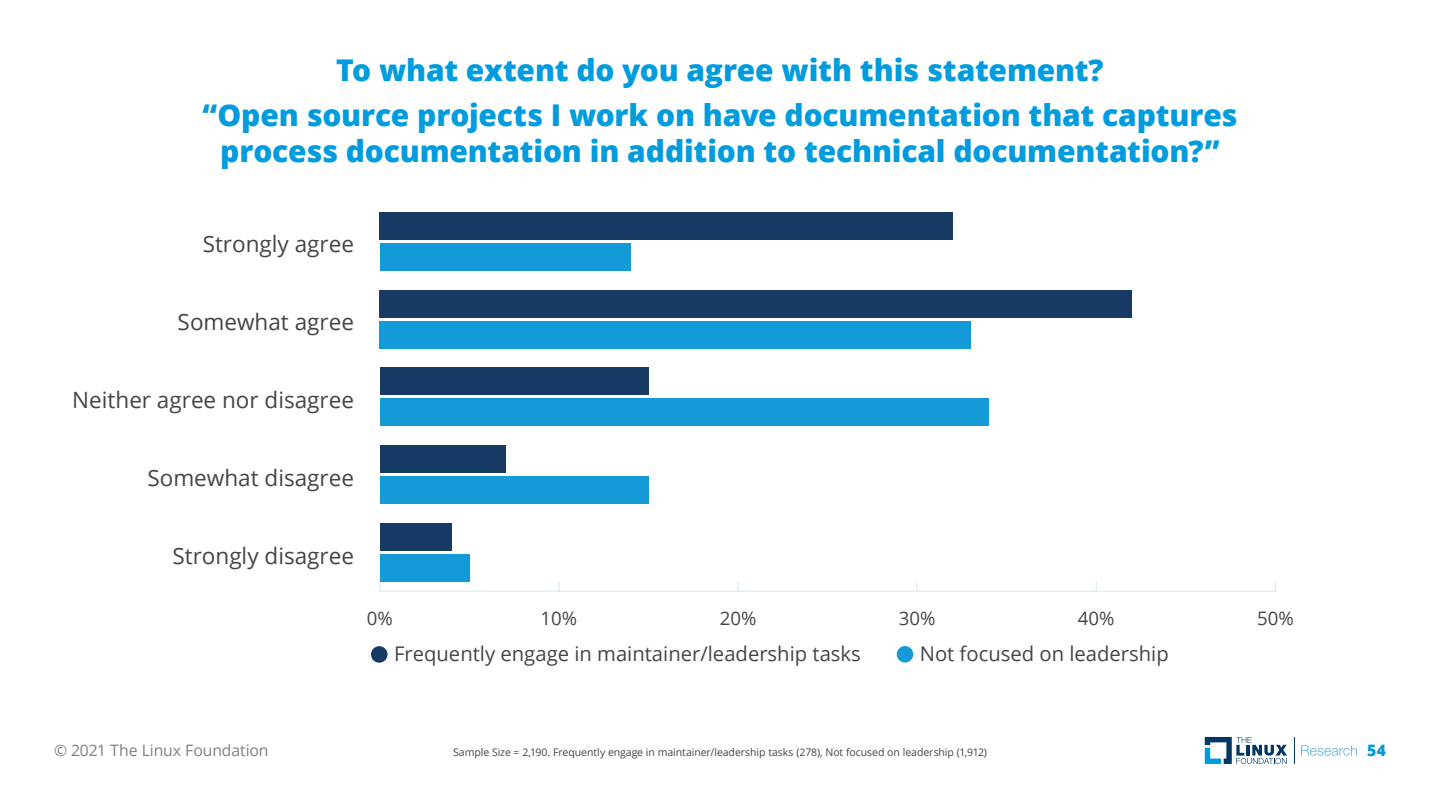
<style>
.page{position:relative;width:1440px;height:810px;background:#fff}
.page>*{position:absolute;margin:0;border:0;box-sizing:border-box;transform-origin:0 0}
.t1{font:800 30px/45px "Open Sans";letter-spacing:-.005em;color:#009cde;text-align:center}
.t2{font:22.5px "Open Sans";color:#454546}
.t3{font:20.25px "Open Sans";color:#454546}
.t4{font:18.6px "Open Sans";color:#454546}
.t5{font:15.75px "Open Sans";letter-spacing:-.005em;color:#807f83}
.t6{font:800 15.75px "Open Sans";color:#009cde}
.t7{font:10.5px "Open Sans";letter-spacing:-.005em;color:#444}
</style>
<div class="page">
<svg style="left:1205px;top:737px;width:82px;height:27px"></svg>
<svg style="left:1294px;top:737px;width:1px;height:27px"></svg>
<svg style="left:1301px;top:745px;width:56px;height:11px"></svg>
<hr style="left:380px;top:591px;width:895px;height:1px;background:#d7e7e8">
<div style="left:380px;top:243px;width:251px;height:28px;background:#149bd7"></div>
<div style="left:380px;top:321px;width:591px;height:28px;background:#149bd7"></div>
<div style="left:380px;top:398px;width:609px;height:28px;background:#149bd7"></div>
<div style="left:380px;top:476px;width:268px;height:28px;background:#149bd7"></div>
<div style="left:380px;top:554px;width:89px;height:28px;background:#149bd7"></div>
<div style="left:380px;top:212px;width:573px;height:28px;background:#173a64"></div>
<div style="left:380px;top:290px;width:752px;height:28px;background:#173a64"></div>
<div style="left:380px;top:367px;width:268px;height:28px;background:#173a64"></div>
<div style="left:380px;top:445px;width:125px;height:28px;background:#173a64"></div>
<div style="left:380px;top:523px;width:71px;height:28px;background:#173a64"></div>
<div style="left:371px;top:646px;width:17px;height:17px;background:#173a64;border-radius:50%"></div>
<div style="left:897px;top:646px;width:16px;height:17px;background:#149bd7;border-radius:50%"></div>
<p class="t1" style="left:202px;top:46px;width:1037px">To what extent do you agree with this statement?<br>“Open source projects I work on have documentation that captures</p>
<p class="t1" style="left:220px;top:127px;width:1001px">process documentation in addition to technical documentation?”</p>
<p class="t2" style="left:203px;top:228px;width:153px">Strongly agree</p>
<p class="t2" style="left:178px;top:306px;width:178px">Somewhat agree</p>
<p class="t2" style="left:72px;top:384px;width:283px">Neither agree nor disagree</p>
<p class="t2" style="left:147px;top:462px;width:208px">Somewhat disagree</p>
<p class="t2" style="left:172px;top:540px;width:183px">Strongly disagree</p>
<p class="t4" style="left:367px;top:605px;width:27px">0%</p>
<p class="t4" style="left:541px;top:605px;width:38px">10%</p>
<p class="t4" style="left:720px;top:605px;width:38px">20%</p>
<p class="t4" style="left:899px;top:605px;width:38px">30%</p>
<p class="t4" style="left:1078px;top:605px;width:38px">40%</p>
<p class="t4" style="left:1257px;top:605px;width:38px">50%</p>
<p class="t3" style="left:394px;top:639px;width:468px">Frequently engage in maintainer/leadership tasks</p>
<p class="t3" style="left:920px;top:640px;width:251px">Not focused on leadership</p>
<p class="t5" style="left:54px;top:739px;width:216px">© 2021 The Linux Foundation</p>
<p class="t6" style="left:1367px;top:738px;width:20px">54</p>
<p class="t7" style="left:453px;top:745px;width:535px">Sample Size = 2,190. Frequently engage in maintainer/leadership tasks (278), Not focused on leadership (1,912)</p>
</div>
